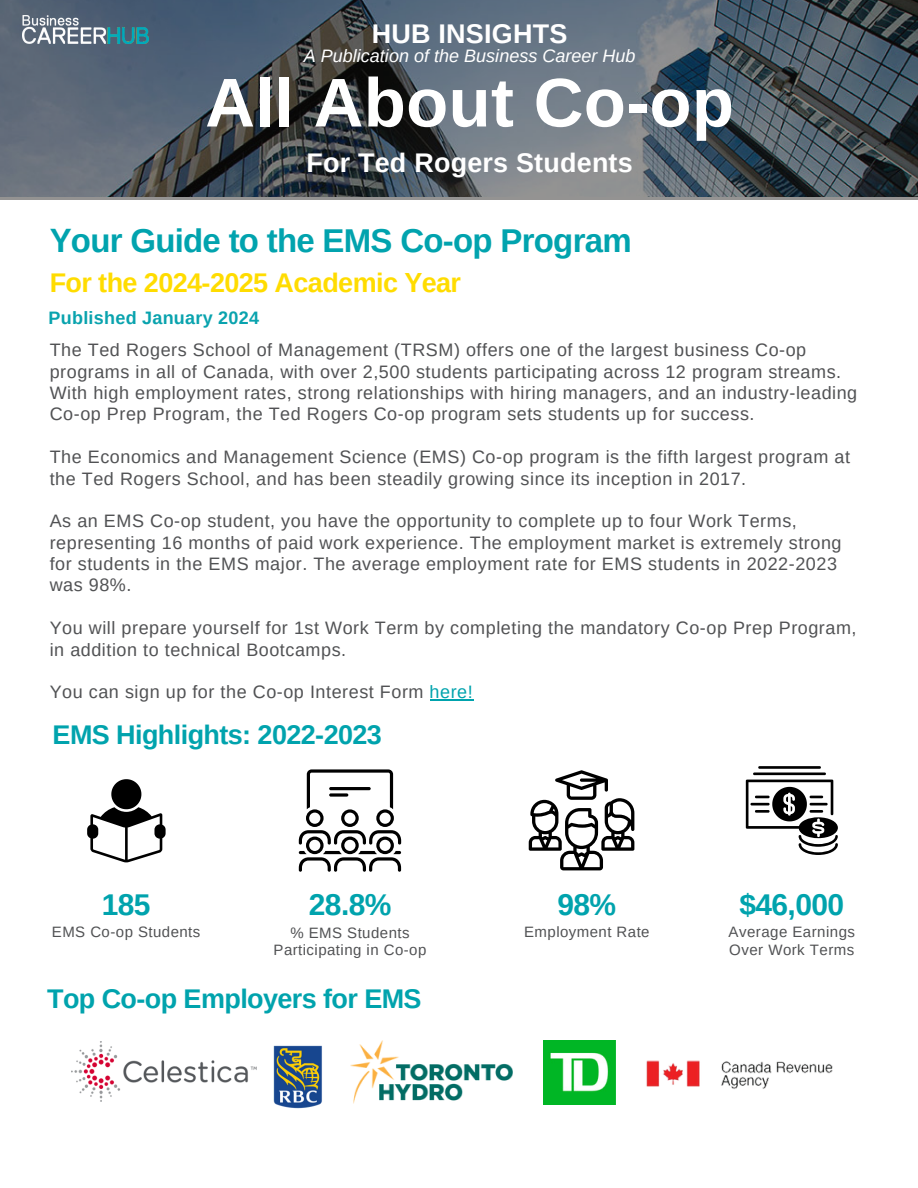
<style>
.page{position:relative;width:918px;height:1188px;background:#fff}
.page>*{position:absolute;margin:0;border:0;box-sizing:border-box;transform-origin:0 0}
.t1{font:700 69px "Arimo";letter-spacing:.005em;color:#fff}
.t2{font:700 33px "Arimo";letter-spacing:-.02em;color:#01a3ae}
.t3{font:700 30px "Arimo";letter-spacing:-.02em;color:#00a3ad}
.t4{font:700 27px "Arimo";letter-spacing:-.02em;color:#00a3ad}
.t5{font:700 27px "Arimo";letter-spacing:.01em;color:#fff}
.t6{font:700 27px "Arimo";letter-spacing:-.02em;color:#ffdc00}
.t7{font:18px/21.3px "Arimo";letter-spacing:.03em;color:#515254}
.t8{font:italic 18px "Arimo";color:#fff}
.t9{font:700 18px "Arimo";letter-spacing:.015em;color:#09a3ae}
.t10{font:15px/16.8px "Arimo";letter-spacing:.03em;color:#515254;text-align:center}
.s1{color:#00a3ad}
</style>
<div class="page">
<svg style="left:0;top:0;width:918px;height:199px;background:#515d67"></svg>
<svg style="left:529px;top:770px;width:105px;height:100px"></svg>
<svg style="left:87px;top:779px;width:79px;height:83px"></svg>
<svg style="left:299px;top:769px;width:102px;height:103px"></svg>
<img style="left:273px;top:1045px;width:49px;height:64px">
<img style="left:23px;top:15px;width:126px;height:28px">
<svg style="left:746px;top:766px;width:92px;height:89px"></svg>
<img style="left:543px;top:1040px;width:72px;height:64px">
<img style="left:646px;top:1060px;width:187px;height:29px">
<hr style="left:430px;top:699px;width:43px;height:2px;background:#00a3ad">
<img style="left:72px;top:1042px;width:184px;height:59px">
<img style="left:350px;top:1040px;width:162px;height:63px">
<h1 class="t5" style="left:372px;top:19px;width:197px">HUB INSIGHTS</h1>
<h1 class="t8" style="left:304px;top:46px;width:333px">A Publication of the Business Career Hub</h1>
<h1 class="t1" style="left:205px;top:64px;width:530px">All About Co-op</h1>
<h1 class="t5" style="left:306px;top:147px;width:328px">For Ted Rogers Students</h1>
<h2 class="t2" style="left:50px;top:222px;width:584px">Your Guide to the EMS Co-op Program</h2>
<h2 class="t6" style="left:50px;top:267px;width:413px">For the 2024-2025 Academic Year</h2>
<p class="t9" style="left:49px;top:308px;width:212px">Published January 2024</p>
<h2 class="t7" style="left:50px;top:339px;width:809px">The Ted Rogers School of Management (TRSM) offers one of the largest business Co-op programs in all of Canada, with over 2,500 students participating across 12 program streams.<br>With high employment rates, strong relationships with hiring managers, and an industry-leading Co-op Prep Program, the Ted Rogers Co-op program sets students up for success.</h2>
<h3 class="t7" style="left:50px;top:446px;width:802px">The Economics and Management Science (EMS) Co-op program is the fifth largest program at the Ted Rogers School, and has been steadily growing since its inception in 2017.</h3>
<h4 class="t7" style="left:50px;top:510px;width:793px">As an EMS Co-op student, you have the opportunity to complete up to four Work Terms, representing 16 months of paid work experience. The employment market is extremely strong for students in the EMS major. The average employment rate for EMS students in 2022-2023 was 98%.</h4>
<h4 class="t7" style="left:50px;top:617px;width:808px">You will prepare yourself for 1st Work Term by completing the mandatory Co-op Prep Program, in addition to technical Bootcamps.</h4>
<h4 class="t7" style="left:50px;top:681px;width:425px">You can sign up for the Co-op Interest Form <span class="s1">here!</span></h4>
<p class="t4" style="left:53px;top:720px;width:331px">EMS Highlights: 2022-2023</p>
<h1 class="t3" style="left:102px;top:888px;width:50px">185</h1>
<p class="t3" style="left:309px;top:888px;width:84px">28.8%</p>
<h1 class="t10" style="left:274px;top:924px;width:154px">% EMS Students<br>Participating in Co-op</h1>
<p class="t4" style="left:47px;top:984px;width:376px">Top Co-op Employers for EMS</p>
<p class="t3" style="left:558px;top:888px;width:60px">98%</p>
<p class="t10" style="left:52px;top:923px;width:150px">EMS Co-op Students</p>
<p class="t10" style="left:524px;top:923px;width:127px">Employment Rate</p>
<h1 class="t3" style="left:740px;top:888px;width:106px">$46,000</h1>
<p class="t10" style="left:729px;top:922px;width:128px;line-height:18px;text-align:left">Average Earnings<br>Over Work Terms</p>
</div>
